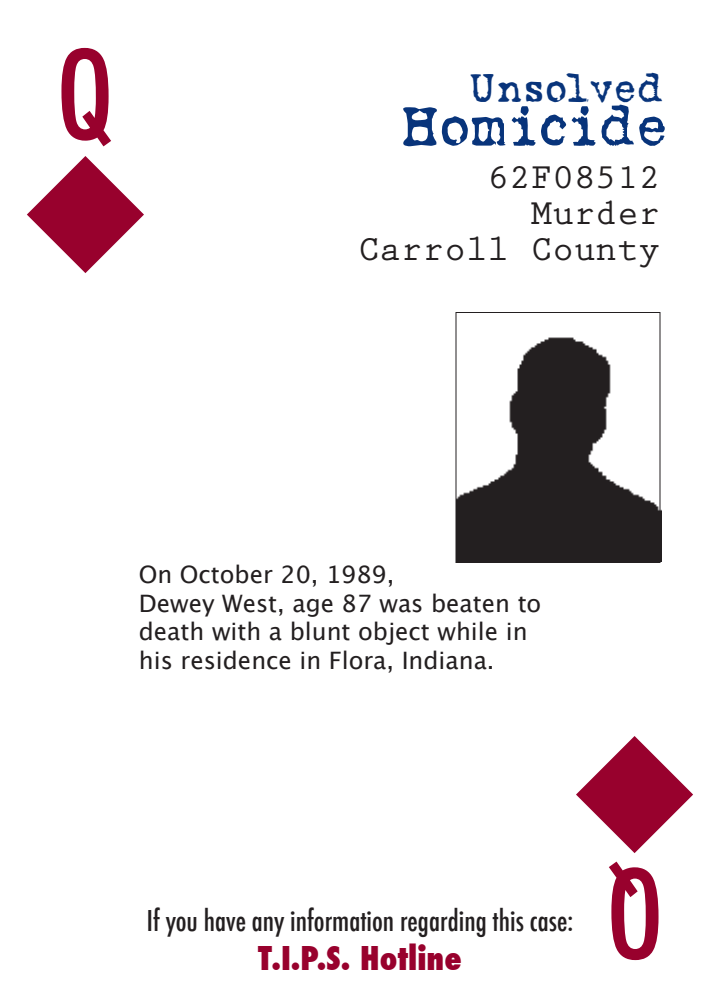
<style>
.page{position:relative;width:720px;height:1008px;background:#fff}
.page>*{position:absolute;margin:0;border:0;box-sizing:border-box;transform-origin:0 0}
.t1{font:500 condensed 120px "Futura";color:#98012d}
.t2{font:56px "Love Letter Typewriter";color:#08347b}
.t3{font:40px "Love Letter Typewriter";color:#08347b}
.t4{font:700 36px "Prestige Elite Std";color:#231f20}
.t5{font:800 condensed 32px "Futura";color:#98012d}
.t6{font:500 condensed 28px "Futura";color:#231f20}
.t7{font:24px/28.8px "Lucida Grande";color:#231f20}
</style>
<div class="page">
<svg style="left:27px;top:156px;width:117px;height:117px"></svg>
<svg style="left:576px;top:736px;width:117px;height:117px"></svg>
<img style="left:457px;top:314px;width:204px;height:248px">
<p class="t1" style="left:56px;top:18px;width:59px">Q</p>
<h3 class="t3" style="left:470px;top:70px;width:196px">Unsolved</h3>
<h2 class="t2" style="left:402px;top:102px;width:267px">Homicide</h2>
<p class="t4" style="left:488px;top:157px;width:174px">62F08512</p>
<p class="t4" style="left:531px;top:193px;width:131px">Murder</p>
<p class="t4" style="left:358px;top:229px;width:304px">Carroll County</p>
<p class="t7" style="left:139px;top:560px;width:404px">On October 20, 1989,<br>Dewey West, age 87 was beaten to death with a blunt object while in his residence in Flora, Indiana.</p>
<p class="t6" style="left:147px;top:903px;width:428px">If you have any information regarding this case:</p>
<h3 class="t5" style="left:258px;top:936px;width:205px">T.I.P.S. Hotline</h3>
<p class="t1" style="left:664px;top:990px;width:59px;rotate:-180deg">Q</p>
</div>
